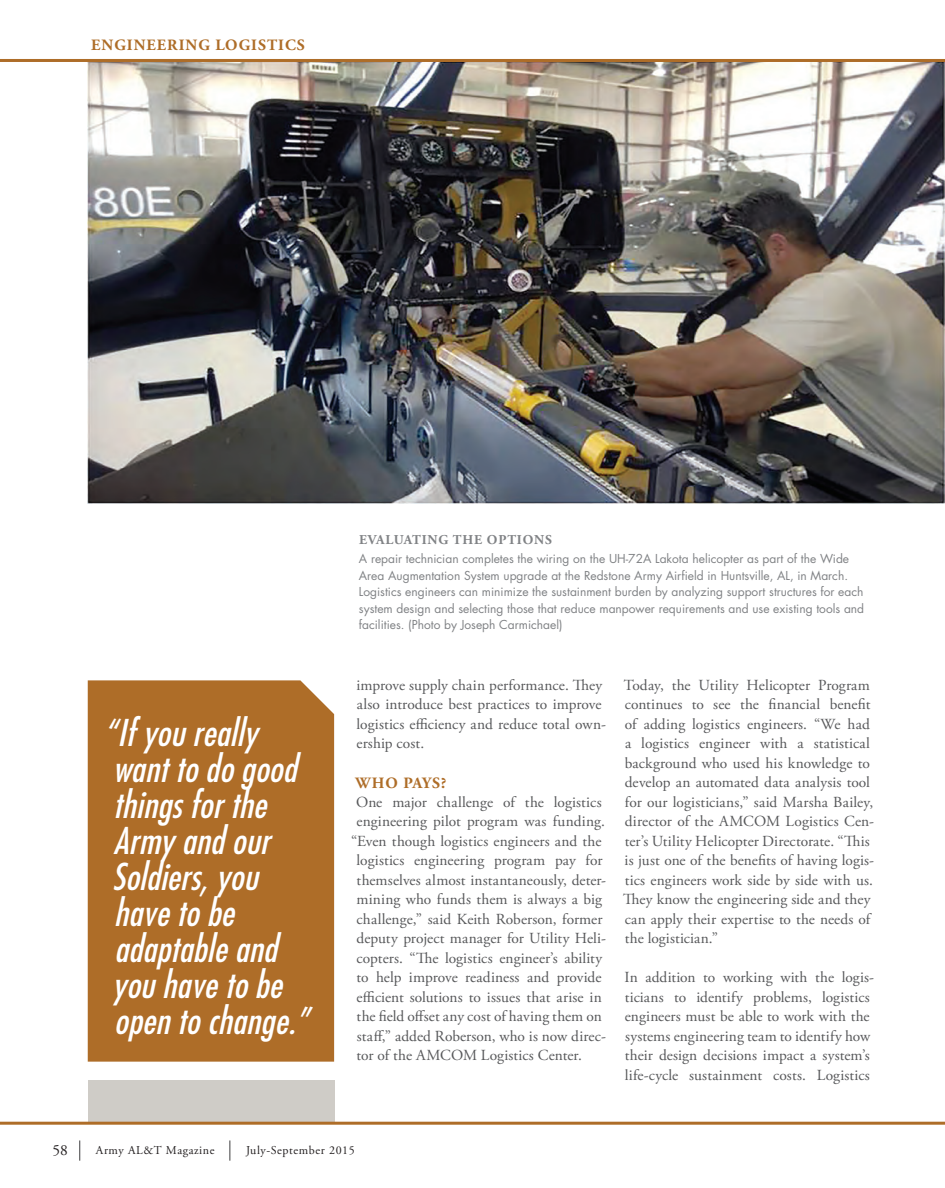
<style>
.page{position:relative;width:945px;height:1188px;background:#fff}
.page>*{position:absolute;margin:0;border:0;box-sizing:border-box;transform-origin:0 0}
.t1{font:italic condensed 36px/36px "Futura Std";letter-spacing:.01em;color:#fff}
.t2{font:700 15.75px "Adobe Garamond Pro";letter-spacing:.065em;color:#ae6d28}
.t3{font:15.3px/19.5px "Adobe Garamond Pro";letter-spacing:.005em;color:#57585a}
.t4{font:15.3px "Adobe Garamond Pro";color:#231f20}
.t5{font:700 13.5px "Adobe Garamond Pro";letter-spacing:.065em;color:#808285}
.t6{font:12px/16.5px "Futura";color:#808285}
.t7{font:12px "Adobe Garamond Pro";letter-spacing:.05em;color:#231f20}
</style>
<div class="page">
<img style="left:88px;top:62px;width:857px;height:442px">
<div style="left:88px;top:680px;width:246px;height:382px;background:#ae6d28"></div>
<div style="left:88px;top:1080px;width:246px;height:43px;background:#cfccc7"></div>
<svg style="left:79px;top:1140px;width:1px;height:21px"></svg>
<svg style="left:230px;top:1140px;width:1px;height:21px"></svg>
<hr style="left:0;top:59px;width:945px;height:3px;background:#ae6d28">
<hr style="left:0;top:1122px;width:945px;height:3px;background:#ae6d28">
<p class="t2" style="left:91px;top:35px;width:215px">ENGINEERING LOGISTICS</p>
<h1 class="t1" style="left:105px;top:716px;width:205px">“If you really want to do good things for the<br>Army and our<br>Soldiers, you have to be adaptable and you have to be open to change.”</h1>
<p class="t5" style="left:359px;top:532px;width:195px">EVALUATING THE OPTIONS</p>
<p class="t6" style="left:359px;top:551px;width:507px">A repair technician completes the wiring on the UH-72A Lakota helicopter as part of the Wide Area Augmentation System upgrade at the Redstone Army Airfield in Huntsville, AL, in March.<br>Logistics engineers can minimize the sustainment burden by analyzing support structures for each system design and selecting those that reduce manpower requirements and use existing tools and facilities. (Photo by Joseph Carmichael)</p>
<p class="t3" style="left:356px;top:676px;width:251px">improve supply chain performance. They also introduce best practices to improve logistics efficiency and reduce total own&shy;ership cost.</p>
<p class="t2" style="left:356px;top:773px;width:92px">WHO PAYS?</p>
<p class="t3" style="left:356px;top:793px;width:247px">One major challenge of the logistics</p>
<p class="t3" style="left:357px;top:812px;width:250px">engineering pilot program was funding.</p>
<p class="t3" style="left:351px;top:832px;width:252px">“Even though logistics engineers and the</p>
<p class="t3" style="left:357px;top:851px;width:247px">logistics engineering program pay for</p>
<p class="t3" style="left:357px;top:871px;width:251px">themselves almost instantaneously, deter-</p>
<p class="t3" style="left:356px;top:890px;width:247px">mining who funds them is always a big</p>
<p class="t3" style="left:357px;top:910px;width:247px">challenge,” said Keith Roberson, former</p>
<p class="t3" style="left:357px;top:929px;width:251px">deputy project manager for Utility Heli-</p>
<p class="t3" style="left:357px;top:949px;width:247px">copters. “The logistics engineer’s ability</p>
<p class="t3" style="left:357px;top:968px;width:246px">to help improve readiness and provide</p>
<p class="t3" style="left:357px;top:988px;width:247px">efficient solutions to issues that arise in</p>
<p class="t3" style="left:357px;top:1007px;width:247px">the field offset any cost of having them on</p>
<p class="t3" style="left:357px;top:1027px;width:251px">staff,” added Roberson, who is now direc-</p>
<p class="t3" style="left:357px;top:1046px;width:227px">tor of the AMCOM Logistics Center.</p>
<p class="t3" style="left:623px;top:676px;width:252px">Today, the Utility Helicopter Program continues to see the financial benefit of adding logistics engineers. “We had a logistics engineer with a statistical background who used his knowledge to develop an automated data analysis tool for our logisticians,” said Marsha Bailey, director of the AMCOM Logistics Cen&shy;ter’s Utility Helicopter Directorate. “This is just one of the benefits of having logis&shy;tics engineers work side by side with us.<br>They know the engineering side and they can apply their expertise to the needs of the logistician.”</p>
<p class="t3" style="left:624px;top:968px;width:251px">In addition to working with the logis&shy;ticians to identify problems, logistics engineers must be able to work with the systems engineering team to identify how their design decisions impact a system’s life-cycle sustainment costs. Logistics</p>
<p class="t4" style="left:52px;top:1141px;width:17px">58</p>
<p class="t7" style="left:96px;top:1143px;width:120px">Army AL&amp;T Magazine</p>
<p class="t7" style="left:246px;top:1143px;width:110px">July-September 2015</p>
</div>
